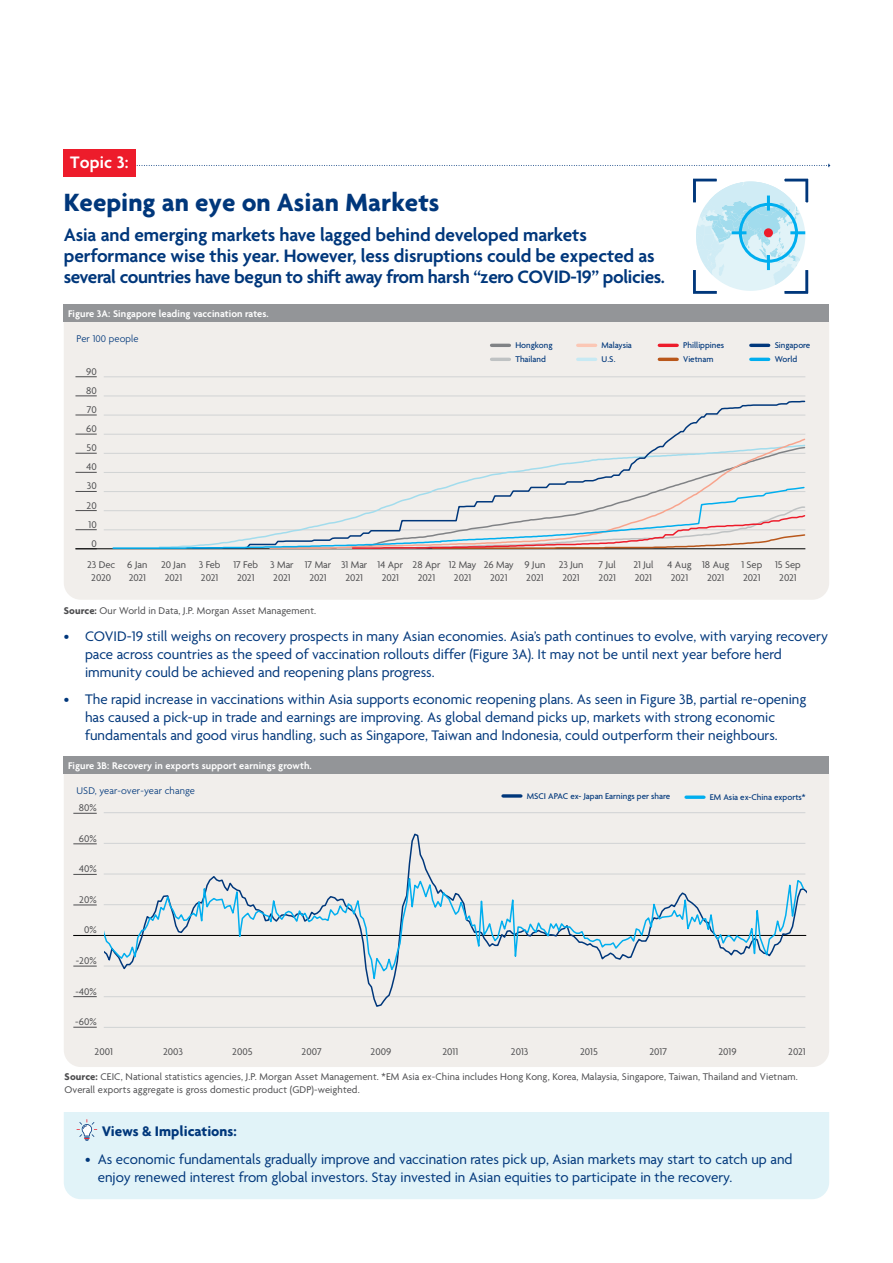
<style>
.page{position:relative;width:893px;height:1263px;background:#fff}
.page>*{position:absolute;margin:0;border:0;box-sizing:border-box;transform-origin:0 0}
.t1{font:700 27px "Agenda";color:#00377b}
.t2{font:600 19.5px/21px "Agenda";letter-spacing:-.01em;color:#00377b}
.t3{font:600 18px "Agenda";letter-spacing:.01em;color:#fff}
.t4{font:15px/18px "Agenda";color:#00377b}
.t5{font:700 15px "Agenda";color:#00377b}
.t6{font:10.5px/12.8px "Agenda";color:#4d4d4f;text-align:center}
.t7{font:600 10.5px "Agenda";letter-spacing:.01em;color:#fff}
.t8{font:300 10.5px "Agenda";letter-spacing:.01em;color:#00377b}
.t9{font:500 9px "Agenda";color:#00377b}
.s1{font-weight:700}
</style>
<div class="page">
<div style="left:64px;top:322px;width:765px;height:278px;background:#f1eeeb"></div>
<div style="left:64px;top:774px;width:765px;height:293px;background:#f1eeeb"></div>
<svg style="left:136px;top:164px;width:694px;height:3px"></svg>
<div style="left:64px;top:1112px;width:765px;height:87px;background:#e1f3f8"></div>
<div style="left:64px;top:149px;width:72px;height:28px;background:#ed1c2b"></div>
<svg style="left:77px;top:1119px;width:20px;height:22px"></svg>
<svg style="left:693px;top:178px;width:116px;height:116px"></svg>
<div style="left:739px;top:203px;width:59px;height:60px;border:3px solid #00aeef;border-radius:50%"></div>
<hr style="left:732px;top:231px;width:14px;height:3px;background:#00aeef">
<hr style="left:790px;top:231px;width:15px;height:3px;background:#00aeef">
<hr style="left:767px;top:196px;width:3px;height:15px;background:#00aeef">
<hr style="left:767px;top:255px;width:3px;height:15px;background:#00aeef">
<div style="left:764px;top:228px;width:9px;height:9px;background:#ed1c2b;border-radius:50%"></div>
<hr style="left:104px;top:812px;width:701px;height:1px;background:#d1d3d4">
<hr style="left:104px;top:1027px;width:701px;height:1px;background:#d1d3d4">
<hr style="left:104px;top:377px;width:701px;height:1px;background:#d1d3d4">
<hr style="left:104px;top:396px;width:701px;height:1px;background:#d1d3d4">
<hr style="left:104px;top:415px;width:701px;height:1px;background:#d1d3d4">
<hr style="left:104px;top:434px;width:701px;height:1px;background:#d1d3d4">
<hr style="left:104px;top:453px;width:701px;height:1px;background:#d1d3d4">
<hr style="left:104px;top:472px;width:701px;height:1px;background:#d1d3d4">
<hr style="left:104px;top:491px;width:701px;height:1px;background:#d1d3d4">
<hr style="left:104px;top:510px;width:701px;height:1px;background:#d1d3d4">
<hr style="left:104px;top:530px;width:701px;height:1px;background:#d1d3d4">
<svg style="left:75px;top:376px;width:22px;height:1px"></svg>
<svg style="left:75px;top:396px;width:22px;height:1px"></svg>
<svg style="left:75px;top:415px;width:22px;height:1px"></svg>
<svg style="left:75px;top:434px;width:22px;height:1px"></svg>
<svg style="left:75px;top:453px;width:22px;height:1px"></svg>
<svg style="left:75px;top:472px;width:22px;height:1px"></svg>
<svg style="left:75px;top:491px;width:22px;height:1px"></svg>
<svg style="left:75px;top:510px;width:22px;height:1px"></svg>
<svg style="left:75px;top:529px;width:22px;height:1px"></svg>
<svg style="left:73px;top:813px;width:24px;height:1px"></svg>
<svg style="left:73px;top:843px;width:24px;height:1px"></svg>
<svg style="left:73px;top:874px;width:24px;height:1px"></svg>
<svg style="left:73px;top:905px;width:24px;height:1px"></svg>
<svg style="left:73px;top:966px;width:24px;height:1px"></svg>
<svg style="left:73px;top:996px;width:24px;height:1px"></svg>
<svg style="left:73px;top:1027px;width:24px;height:1px"></svg>
<hr style="left:73px;top:935px;width:733px;height:1px;background:#000">
<div style="left:64px;top:305px;width:765px;height:17px;background:#939598"></div>
<div style="left:64px;top:757px;width:765px;height:17px;background:#939598"></div>
<svg style="left:503px;top:794px;width:18px;height:4px"></svg>
<svg style="left:686px;top:795px;width:18px;height:4px"></svg>
<hr style="left:492px;top:344px;width:17px;height:3px;background:#808285">
<hr style="left:578px;top:358px;width:18px;height:3px;background:#c7e9f3">
<hr style="left:578px;top:344px;width:18px;height:3px;background:#fbc7b5">
<hr style="left:659px;top:358px;width:18px;height:3px;background:#b9571b">
<hr style="left:751px;top:344px;width:18px;height:3px;background:#00377b">
<hr style="left:659px;top:344px;width:18px;height:3px;background:#ed1c2b">
<hr style="left:492px;top:358px;width:17px;height:3px;background:#bfc2c3">
<hr style="left:751px;top:358px;width:18px;height:3px;background:#00aeef">
<hr style="left:75px;top:548px;width:730px;height:1px;background:#000">
<svg style="left:158px;top:444px;width:33px;height:42px"></svg>
<svg style="left:191px;top:400px;width:615px;height:86px;background:#edebe8"></svg>
<svg style="left:269px;top:437px;width:537px;height:49px;background:#ebe9e7"></svg>
<svg style="left:112px;top:486px;width:694px;height:64px;background:#e1dede"></svg>
<div style="left:104px;top:832px;width:702px;height:176px;background:#f1eeeb"></div>
<svg style="left:104px;top:864px;width:701px;height:125px;background:#e1e5e6"></svg>
<p class="t3" style="left:70px;top:153px;width:60px">Topic 3:</p>
<h1 class="t1" style="left:64px;top:185px;width:377px">Keeping an eye on Asian Markets</h1>
<h2 class="t2" style="left:64px;top:226px;width:603px">Asia and emerging markets have lagged behind developed markets performance wise this year. However, less disruptions could be expected as several countries have begun to shift away from harsh “zero COVID-19” policies.</h2>
<p class="t7" style="left:68px;top:308px;width:202px">Figure 3A: Singapore leading vaccination rates.</p>
<p class="t8" style="left:77px;top:333px;width:64px">Per 100 people</p>
<p class="t6" style="left:86px;top:362px;width:12px;line-height:19px">90<br>80<br>70<br>60<br>50<br>40<br>30<br>20<br>10<br>0</p>
<p class="t9" style="left:515px;top:341px;width:39px">Hongkong</p>
<p class="t9" style="left:602px;top:341px;width:32px">Malaysia</p>
<p class="t9" style="left:683px;top:341px;width:43px">Phillippines</p>
<p class="t9" style="left:775px;top:341px;width:37px">Singapore</p>
<p class="t9" style="left:515px;top:355px;width:32px">Thailand</p>
<p class="t9" style="left:775px;top:355px;width:24px">World</p>
<p class="t9" style="left:683px;top:355px;width:32px">Vietnam</p>
<p class="t9" style="left:602px;top:355px;width:15px">U.S.</p>
<p class="t6" style="left:87px;top:559px;width:30px">23 Dec<br>2020</p>
<p class="t6" style="left:127px;top:559px;width:22px;text-align:left">6 Jan<br>2021</p>
<p class="t6" style="left:161px;top:559px;width:26px">20 Jan<br>2021</p>
<p class="t6" style="left:199px;top:559px;width:23px;text-align:left">3 Feb<br>2021</p>
<p class="t6" style="left:233px;top:559px;width:26px">17 Feb<br>2021</p>
<p class="t6" style="left:270px;top:559px;width:25px;text-align:left">3 Mar<br>2021</p>
<p class="t6" style="left:305px;top:559px;width:28px">17 Mar<br>2021</p>
<p class="t6" style="left:341px;top:559px;width:28px">31 Mar<br>2021</p>
<p class="t6" style="left:378px;top:559px;width:27px">14 Apr<br>2021</p>
<p class="t6" style="left:413px;top:559px;width:29px">28 Apr<br>2021</p>
<p class="t6" style="left:449px;top:559px;width:29px">12 May<br>2021</p>
<p class="t6" style="left:484px;top:559px;width:32px">26 May<br>2021</p>
<p class="t6" style="left:525px;top:559px;width:22px;text-align:left">9 Jun<br>2021</p>
<p class="t6" style="left:559px;top:559px;width:26px">23 Jun<br>2021</p>
<p class="t6" style="left:599px;top:559px;width:19px;text-align:left">7 Jul<br>2021</p>
<p class="t6" style="left:633px;top:559px;width:22px;text-align:left">21 Jul<br>2021</p>
<p class="t6" style="left:667px;top:559px;width:25px">4 Aug<br>2021</p>
<p class="t6" style="left:702px;top:559px;width:29px">18 Aug<br>2021</p>
<p class="t6" style="left:741px;top:559px;width:22px;text-align:left">1 Sep<br>2021</p>
<p class="t6" style="left:775px;top:559px;width:27px">15 Sep<br>2021</p>
<p class="t6" style="left:64px;top:604px;width:254px"><span class="s1">Source:</span> Our World in Data, J.P. Morgan Asset Management.</p>
<p class="t4" style="left:85px;top:628px;width:744px;text-indent:-21px">• COVID-19 still weighs on recovery prospects in many Asian economies. Asia’s path continues to evolve, with varying recovery pace across countries as the speed of vaccination rollouts differ (Figure 3A). It may not be until next year before herd immunity could be achieved and reopening plans progress.</p>
<p class="t4" style="left:85px;top:691px;width:723px;text-indent:-21px">• The rapid increase in vaccinations within Asia supports economic reopening plans. As seen in Figure 3B, partial re-opening has caused a pick-up in trade and earnings are improving. As global demand picks up, markets with strong economic fundamentals and good virus handling, such as Singapore, Taiwan and Indonesia, could outperform their neighbours.</p>
<p class="t7" style="left:68px;top:760px;width:245px">Figure 3B: Recovery in exports support earnings growth.</p>
<p class="t8" style="left:77px;top:784px;width:120px">USD, year-over-year change</p>
<p class="t6" style="left:79px;top:802px;width:19px">80%</p>
<p class="t6" style="left:79px;top:833px;width:19px">60%</p>
<p class="t6" style="left:79px;top:863px;width:19px">40%</p>
<p class="t6" style="left:79px;top:894px;width:19px">20%</p>
<p class="t6" style="left:84px;top:924px;width:14px">0%</p>
<p class="t6" style="left:76px;top:955px;width:22px">-20%</p>
<p class="t6" style="left:75px;top:985px;width:23px">-40%</p>
<p class="t6" style="left:75px;top:1016px;width:23px">-60%</p>
<p class="t9" style="left:527px;top:791px;width:145px">MSCI APAC ex- Japan Earnings per share</p>
<p class="t9" style="left:710px;top:792px;width:97px">EM Asia ex-China exports*</p>
<p class="t6" style="left:95px;top:1046px;width:20px">2001</p>
<p class="t6" style="left:163px;top:1046px;width:21px">2003</p>
<p class="t6" style="left:232px;top:1046px;width:22px">2005</p>
<p class="t6" style="left:302px;top:1046px;width:22px">2007</p>
<p class="t6" style="left:371px;top:1046px;width:22px">2009</p>
<p class="t6" style="left:442px;top:1046px;width:17px">2011</p>
<p class="t6" style="left:511px;top:1046px;width:19px">2013</p>
<p class="t6" style="left:580px;top:1046px;width:19px">2015</p>
<p class="t6" style="left:649px;top:1046px;width:19px">2017</p>
<p class="t6" style="left:718px;top:1046px;width:20px">2019</p>
<p class="t6" style="left:788px;top:1046px;width:19px">2021</p>
<p class="t6" style="left:65px;top:1071px;width:735px;text-align:left"><span class="s1">Source:</span> CEIC, National statistics agencies, J.P. Morgan Asset Management. *EM Asia ex-China includes Hong Kong, Korea, Malaysia, Singapore, Taiwan, Thailand and Vietnam.<br>Overall exports aggregate is gross domestic product (GDP)-weighted.</p>
<p class="t5" style="left:102px;top:1121px;width:136px">Views &amp; Implications:</p>
<p class="t4" style="left:98px;top:1151px;width:696px;text-indent:-13px">• As economic fundamentals gradually improve and vaccination rates pick up, Asian markets may start to catch up and enjoy renewed interest from global investors. Stay invested in Asian equities to participate in the recovery.</p>
</div>
